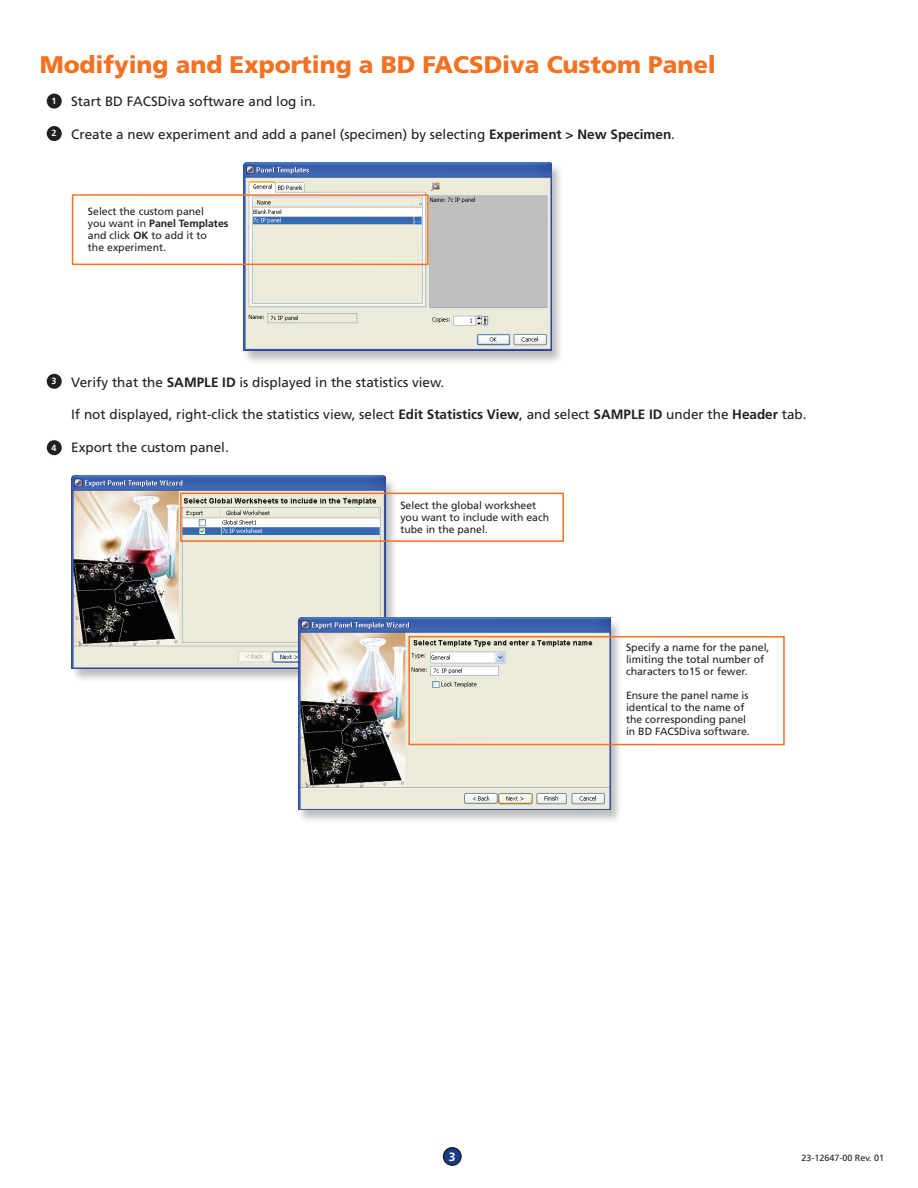
<style>
.page{position:relative;width:918px;height:1188px;background:#fff}
.page>*{position:absolute;margin:0;border:0;box-sizing:border-box;transform-origin:0 0}
.t1{font:900 24px "Frutiger";letter-spacing:-.005em;color:#f37121}
.t2{font:13.5px "Frutiger";color:#231f20}
.t3{font:700 12px "Frutiger";color:#fff}
.t4{font:10.5px/12px "Frutiger";color:#231f20}
.t5{font:9px "Frutiger";color:#231f20}
.t6{font:700 9px "Frutiger";color:#fff}
.s1{font-weight:700}
</style>
<div class="page">
<div style="left:242px;top:163px;width:322px;height:202px;background:#231f20;opacity:.3"></div>
<img style="left:243px;top:162px;width:309px;height:189px">
<div style="left:72px;top:194px;width:357px;height:71px;border:2px solid #f37121"></div>
<div style="left:70px;top:476px;width:327px;height:207px;background:#231f20;opacity:.3"></div>
<img style="left:72px;top:476px;width:313px;height:192px">
<div style="left:180px;top:493px;width:384px;height:49px;border:2px solid #f37121"></div>
<div style="left:296px;top:618px;width:327px;height:206px;background:#231f20;opacity:.3"></div>
<img style="left:298px;top:618px;width:313px;height:192px">
<div style="left:408px;top:636px;width:377px;height:109px;border:2px solid #f37121"></div>
<div style="left:47px;top:375px;width:14px;height:13px;background:#231f20;border-radius:50%"></div>
<div style="left:47px;top:374px;width:15px;height:15px;border:2px solid #231f20;border-radius:50%"></div>
<div style="left:47px;top:441px;width:14px;height:13px;background:#231f20;border-radius:50%"></div>
<div style="left:47px;top:440px;width:15px;height:15px;border:2px solid #231f20;border-radius:50%"></div>
<div style="left:47px;top:127px;width:14px;height:13px;background:#231f20;border-radius:50%"></div>
<div style="left:47px;top:126px;width:15px;height:15px;border:2px solid #231f20;border-radius:50%"></div>
<div style="left:47px;top:94px;width:14px;height:14px;background:#231f20;border-radius:50%"></div>
<div style="left:47px;top:94px;width:15px;height:15px;border:2px solid #231f20;border-radius:50%"></div>
<div style="left:444px;top:1148px;width:17px;height:17px;background:#143b8d;border-radius:50%"></div>
<div style="left:443px;top:1147px;width:19px;height:19px;border:2px solid #231f20;border-radius:50%"></div>
<h1 class="t1" style="left:40px;top:50px;width:678px">Modifying and Exporting a BD FACSDiva Custom Panel</h1>
<p class="t2" style="left:71px;top:93px;width:246px">Start BD FACSDiva software and log in.</p>
<p class="t2" style="left:71px;top:126px;width:605px">Create a new experiment and add a panel (specimen) by selecting <span class="s1">Experiment &gt; New Specimen</span>.</p>
<p class="t6" style="left:52px;top:96px;width:7px">1</p>
<p class="t6" style="left:52px;top:128px;width:7px">2</p>
<p class="t4" style="left:88px;top:206px;width:142px">Select the custom panel<br>you want in <span class="s1">Panel Templates </span>and click <span class="s1">OK</span> to add it to<br>the experiment.</p>
<p class="t6" style="left:52px;top:376px;width:7px">3</p>
<p class="t6" style="left:52px;top:442px;width:7px">4</p>
<p class="t2" style="left:71px;top:374px;width:375px">Verify that the <span class="s1">SAMPLE ID</span> is displayed in the statistics view.</p>
<p class="t2" style="left:71px;top:407px;width:737px">If not displayed, right-click the statistics view, select <span class="s1">Edit Statistics View</span>, and select <span class="s1">SAMPLE ID</span> under the <span class="s1">Header</span> tab.</p>
<p class="t2" style="left:71px;top:440px;width:159px">Export the custom panel.</p>
<p class="t4" style="left:400px;top:499px;width:150px">Select the global worksheet you want to include with each tube in the panel.</p>
<p class="t4" style="left:626px;top:641px;width:145px">Specify a name for the panel, limiting the total number of characters to15 or fewer.</p>
<p class="t4" style="left:626px;top:689px;width:125px">Ensure the panel name is identical to the name of the corresponding panel in BD FACSDiva software.</p>
<p class="t3" style="left:449px;top:1149px;width:8px">3</p>
<p class="t5" style="left:801px;top:1153px;width:84px">23-12647-00 Rev. 01</p>
</div>
